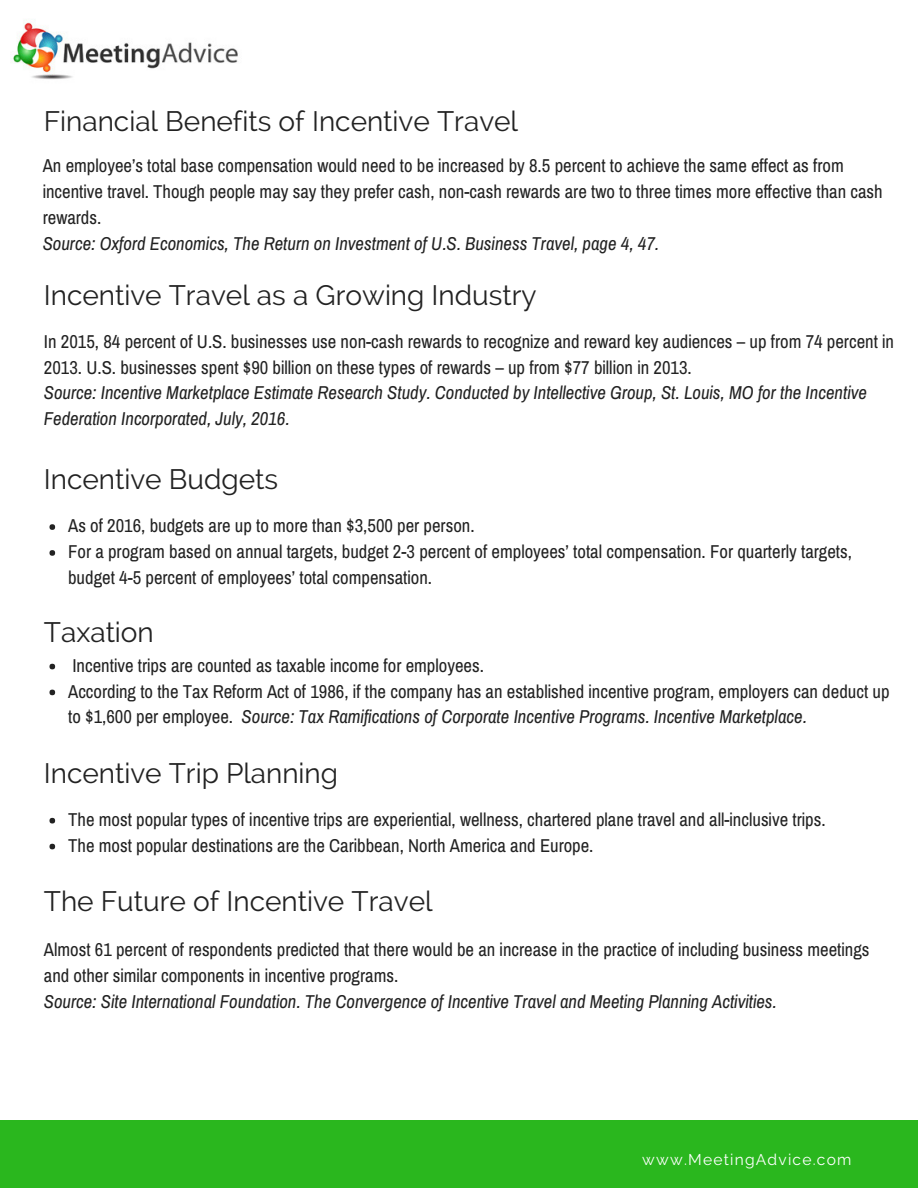
<style>
.page{position:relative;width:918px;height:1188px;background:#fff}
.page>*{position:absolute;margin:0;border:0;box-sizing:border-box;transform-origin:0 0}
.t1{font:28.05px "Raleway";color:#222}
.t2{font:18.75px/25.8px "Archivo Narrow";color:#222}
.t3{font:italic 18.75px/25.8px "Archivo Narrow";color:#222}
.t4{font:15.6px "Raleway";letter-spacing:.08em;color:#fff}
.s1{font-style:italic}
</style>
<div class="page">
<div style="left:0;top:1120px;width:918px;height:68px;background:#2ab71e"></div>
<img style="left:10px;top:19px;width:228px;height:60px">
<svg style="left:49px;top:524px;width:6px;height:6px"></svg>
<svg style="left:49px;top:550px;width:6px;height:6px"></svg>
<svg style="left:49px;top:664px;width:6px;height:5px"></svg>
<svg style="left:49px;top:690px;width:6px;height:5px"></svg>
<svg style="left:49px;top:818px;width:6px;height:6px"></svg>
<svg style="left:49px;top:844px;width:6px;height:5px"></svg>
<h1 class="t1" style="left:44px;top:105px;width:476px">Financial Benefits of Incentive Travel</h1>
<p class="t2" style="left:43px;top:152px;width:842px">An employee’s total base compensation would need to be increased by 8.5 percent to achieve the same effect as from incentive travel. Though people may say they prefer cash, non-cash rewards are two to three times more effective than cash rewards.</p>
<p class="t3" style="left:43px;top:230px;width:618px">Source: Oxford Economics, The Return on Investment of U.S. Business Travel, page 4, 47.</p>
<h1 class="t1" style="left:44px;top:278px;width:494px">Incentive Travel as a Growing Industry</h1>
<p class="t2" style="left:44px;top:328px;width:852px">In 2015, 84 percent of U.S. businesses use non-cash rewards to recognize and reward key audiences – up from 74 percent in<br>2013. U.S. businesses spent $90 billion on these types of rewards – up from $77 billion in 2013.</p>
<p class="t3" style="left:44px;top:380px;width:825px">Source: Incentive Marketplace Estimate Research Study. Conducted by Intellective Group, St. Louis, MO for the Incentive<br>Federation Incorporated, July, 2016.</p>
<h1 class="t1" style="left:44px;top:463px;width:236px">Incentive Budgets</h1>
<p class="t2" style="left:68px;top:512px;width:785px">As of 2016, budgets are up to more than $3,500 per person.<br>For a program based on annual targets, budget 2-3 percent of employees’ total compensation. For quarterly targets, budget 4-5 percent of employees’ total compensation.</p>
<h1 class="t1" style="left:44px;top:616px;width:111px">Taxation</h1>
<p class="t2" style="left:68px;top:652px;width:823px">Incentive trips are counted as taxable income for employees.<br>According to the Tax Reform Act of 1986, if the company has an established incentive program, employers can deduct up to $1,600 per employee. <span class="s1">Source: Tax Ramifications of Corporate Incentive Programs. Incentive Marketplace.</span></p>
<h1 class="t1" style="left:44px;top:756px;width:296px">Incentive Trip Planning</h1>
<p class="t2" style="left:68px;top:806px;width:759px">The most popular types of incentive trips are experiential, wellness, chartered plane travel and all-inclusive trips.<br>The most popular destinations are the Caribbean, North America and Europe.</p>
<h1 class="t1" style="left:44px;top:885px;width:390px">The Future of Incentive Travel</h1>
<p class="t2" style="left:44px;top:937px;width:827px">Almost 61 percent of respondents predicted that there would be an increase in the practice of including business meetings and other similar components in incentive programs.</p>
<p class="t3" style="left:44px;top:988px;width:734px">Source: Site International Foundation. The Convergence of Incentive Travel and Meeting Planning Activities.</p>
<p class="t4" style="left:642px;top:1150px;width:211px">www.MeetingAdvice.com</p>
</div>
